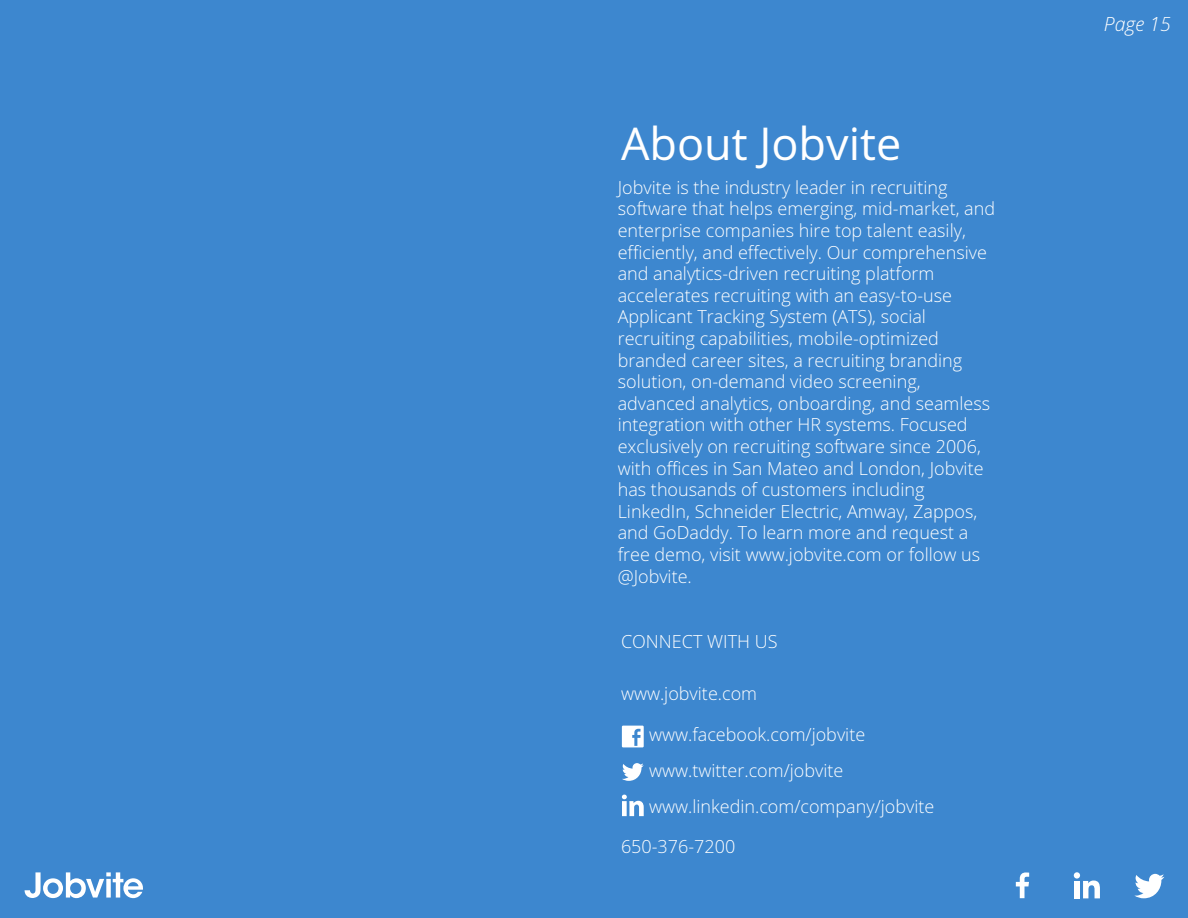
<style>
.page{position:relative;width:1188px;height:918px;background:#3d87cf}
.page>*{position:absolute;margin:0;border:0;box-sizing:border-box;transform-origin:0 0}
.t1{font:45px "Open Sans";color:#fff}
.t2{font:italic 300 19.5px "Open Sans";color:#fff}
.t3{font:300 18px/21.6px "Open Sans";color:#fff}
</style>
<div class="page">
<svg style="left:622px;top:726px;width:22px;height:21px"></svg>
<svg style="left:622px;top:763px;width:22px;height:18px"></svg>
<svg style="left:622px;top:795px;width:22px;height:21px"></svg>
<svg style="left:25px;top:872px;width:118px;height:26px"></svg>
<h1 class="t1" style="left:621px;top:119px;width:282px">About Jobvite</h1>
<p class="t3" style="left:618px;top:177px;width:379px">Jobvite is the industry leader in recruiting software that helps emerging, mid-market, and enterprise companies hire top talent easily, efficiently, and effectively. Our comprehensive and analytics-driven recruiting platform accelerates recruiting with an easy-to-use Applicant Tracking System (ATS), social recruiting capabilities, mobile-optimized branded career sites, a recruiting branding solution, on-demand video screening, advanced analytics, onboarding, and seamless integration with other HR systems. Focused exclusively on recruiting software since 2006, with offices in San Mateo and London, Jobvite has thousands of customers including LinkedIn, Schneider Electric, Amway, Zappos, and GoDaddy. To learn more and request a free demo, visit www.jobvite.com or follow us @Jobvite.</p>
<p class="t3" style="left:621px;top:631px;width:158px">CONNECT WITH US</p>
<p class="t3" style="left:621px;top:683px;width:138px">www.jobvite.com</p>
<p class="t3" style="left:649px;top:717px;width:287px;line-height:36px">www.facebook.com/jobvite www.twitter.com/jobvite www.linkedin.com/company/jobvite</p>
<p class="t3" style="left:621px;top:836px;width:116px">650-376-7200</p>
<p class="t2" style="left:1104px;top:13px;width:68px">Page 15</p>
</div>
